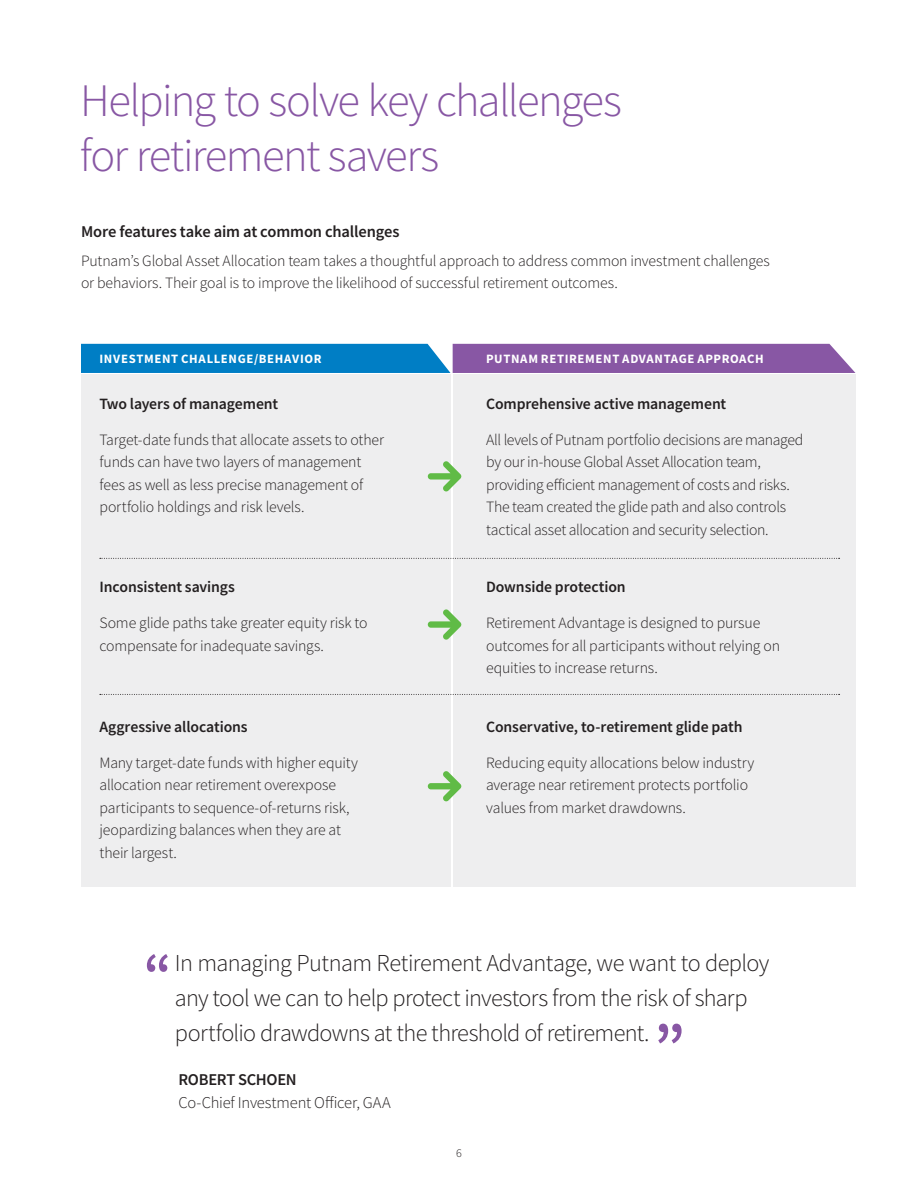
<style>
.page{position:relative;width:918px;height:1188px;background:#fff}
.page>*{position:absolute;margin:0;border:0;box-sizing:border-box;transform-origin:0 0}
.style_description{font:600 64.65px "Source Sans Pro";color:#8857a4}
.style_description-2{font:600 58.2px "Source Sans Pro";color:#8857a4}
.t1{font:300 46.5px/55.5px "Source Sans Pro";letter-spacing:-.035em;color:#8857a4}
.t2{font:300 24.3px/35.1px "Source Sans Pro";letter-spacing:-.025em;color:#231f20}
.Subhead{font:600 16.5px "Source Sans Pro";letter-spacing:-.01em;color:#231f20}
.Body{font:300 16.5px "Source Sans Pro";letter-spacing:-.01em;color:#231f20}
.Body-2{font:300 15.75px/22.5px "Source Sans Pro";letter-spacing:-.015em;color:#231f20}
.Body-3{font:600 15.75px "Source Sans Pro";letter-spacing:-.005em;color:#231f20}
.t3{font:700 12.75px "Source Sans Pro";letter-spacing:.05em;color:#fff}
.t4{font:300 12px "Source Sans Pro";color:#231f20}
</style>
<div class="page">
<div style="left:453px;top:374px;width:402px;height:513px;background:#eeeeef"></div>
<div style="left:81px;top:374px;width:369px;height:513px;background:#eeeeef"></div>
<svg style="left:100px;top:558px;width:740px;height:1px"></svg>
<svg style="left:100px;top:694px;width:740px;height:1px"></svg>
<svg style="left:81px;top:344px;width:774px;height:29px;background:#4d6eb6"></svg>
<svg style="left:428px;top:771px;width:33px;height:31px"></svg>
<svg style="left:428px;top:609px;width:33px;height:31px"></svg>
<svg style="left:428px;top:461px;width:33px;height:31px"></svg>
<h1 class="t1" style="left:80px;top:73px;width:543px">Helping to solve key challenges for retirement savers</h1>
<p class="Subhead" style="left:81px;top:220px;width:320px">More features take aim at common challenges</p>
<p class="Body-2" style="left:81px;top:249px;width:690px">Putnam’s Global Asset Allocation team takes a thoughtful approach to address common investment challenges or behaviors. Their goal is to improve the likelihood of successful retirement outcomes.</p>
<p class="t3" style="left:99px;top:350px;width:224px">INVESTMENT CHALLENGE/BEHAVIOR</p>
<p class="t3" style="left:486px;top:350px;width:279px">PUTNAM RETIREMENT ADVANTAGE APPROACH</p>
<p class="Body-3" style="left:99px;top:393px;width:180px">Two layers of management</p>
<p class="Body-2" style="left:99px;top:428px;width:286px">Target-date funds that allocate assets to other funds can have two layers of management fees as well as less precise management of portfolio holdings and risk levels.</p>
<p class="Body-3" style="left:99px;top:577px;width:137px">Inconsistent savings</p>
<p class="Body-2" style="left:99px;top:612px;width:270px">Some glide paths take greater equity risk to compensate for inadequate savings.</p>
<p class="Body-3" style="left:99px;top:716px;width:150px">Aggressive allocations</p>
<p class="Body-2" style="left:99px;top:751px;width:260px">Many target-date funds with higher equity allocation near retirement overexpose participants to sequence-of-returns risk, jeopardizing balances when they are at their largest.</p>
<p class="Body-3" style="left:486px;top:393px;width:242px">Comprehensive active management</p>
<p class="Body-2" style="left:486px;top:428px;width:319px">All levels of Putnam portfolio decisions are managed by our in-house Global Asset Allocation team, providing efficient management of costs and risks.<br>The team created the glide path and also controls tactical asset allocation and security selection.</p>
<p class="Body-3" style="left:486px;top:577px;width:141px">Downside protection</p>
<p class="Body-2" style="left:486px;top:612px;width:295px">Retirement Advantage is designed to pursue outcomes for all participants without relying on equities to increase returns.</p>
<p class="Body-3" style="left:486px;top:716px;width:258px">Conservative, to-retirement glide path</p>
<p class="Body-2" style="left:486px;top:751px;width:270px">Reducing equity allocations below industry average near retirement protects portfolio values from market drawdowns.</p>
<p class="style_description-2" style="left:144px;top:937px;width:30px">“</p>
<h2 class="t2" style="left:175px;top:946px;width:596px">In managing Putnam Retirement Advantage, we want to deploy any tool we can to help protect investors from the risk of sharp portfolio drawdowns at the threshold of retirement.</h2>
<p class="style_description" style="left:654px;top:1005px;width:33px">”</p>
<h2 class="Subhead" style="left:178px;top:1068px;width:120px">ROBERT SCHOEN</h2>
<p class="Body" style="left:178px;top:1092px;width:214px">Co-Chief Investment Officer, GAA</p>
<p class="t4" style="left:456px;top:1145px;width:7px">6</p>
</div>
